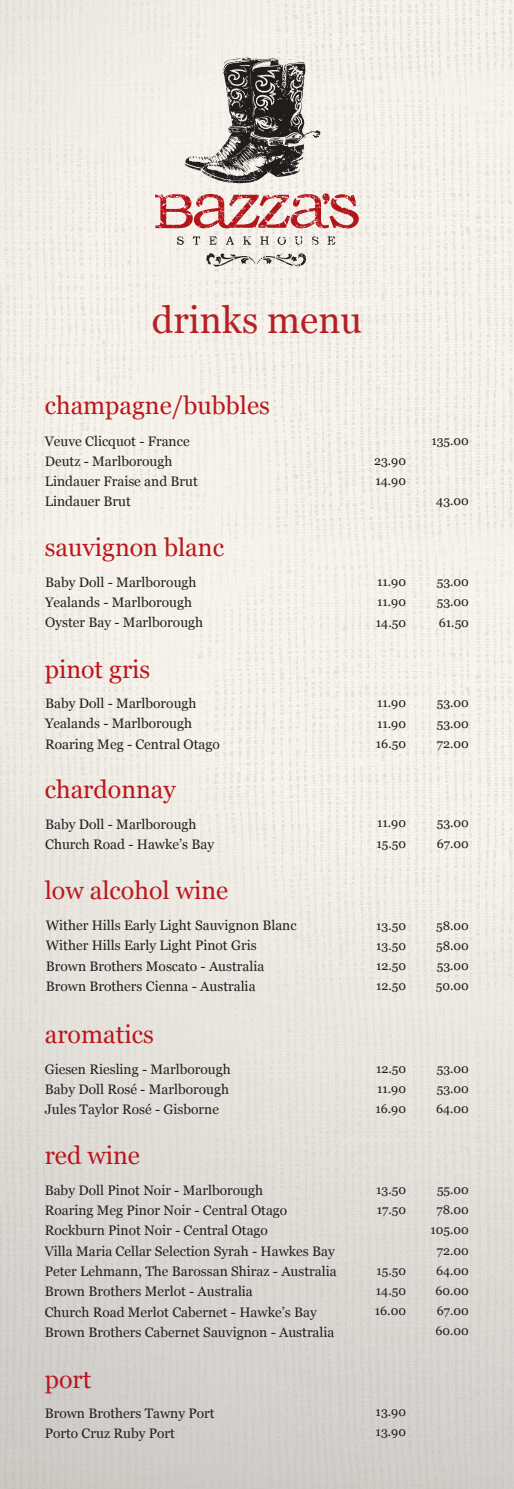
<style>
.page{position:relative;width:514px;height:1489px;background:#fff}
.page>*{position:absolute;margin:0;border:0;box-sizing:border-box;transform-origin:0 0}
.t1{font:37.5px "Georgia";color:#b52025}
.t2{font:25px "Georgia";color:#bb181d}
.t3{font:13.75px "Georgia";color:#231f20}
.t4{font:12.5px "Georgia";color:#231f20}
</style>
<div class="page">
<img style="left:0;top:0;width:514px;height:1488px">
<svg style="left:206px;top:253px;width:100px;height:13px"></svg>
<svg style="left:177px;top:236px;width:158px;height:9px"></svg>
<svg style="left:184px;top:57px;width:136px;height:126px;background:#9e9a96"></svg>
<svg style="left:155px;top:193px;width:204px;height:35px;background:#db9c9a"></svg>
<p class="t1" style="left:152px;top:292px;width:212px">drinks menu</p>
<p class="t2" style="left:45px;top:387px;width:227px">champagne/bubbles</p>
<p class="t3" style="left:45px;top:430px;width:146px">Veuve Clicquot - France</p>
<p class="t3" style="left:45px;top:451px;width:129px">Deutz - Marlborough</p>
<p class="t3" style="left:45px;top:471px;width:155px">Lindauer Fraise and Brut</p>
<p class="t3" style="left:45px;top:491px;width:88px">Lindauer Brut</p>
<p class="t2" style="left:45px;top:529px;width:181px">sauvignon blanc</p>
<p class="t3" style="left:45px;top:572px;width:153px">Baby Doll - Marlborough</p>
<p class="t3" style="left:45px;top:592px;width:148px">Yealands - Marlborough</p>
<p class="t3" style="left:45px;top:612px;width:160px">Oyster Bay - Marlborough</p>
<p class="t2" style="left:45px;top:650px;width:107px">pinot gris</p>
<p class="t3" style="left:45px;top:693px;width:153px">Baby Doll - Marlborough</p>
<p class="t3" style="left:45px;top:713px;width:148px">Yealands - Marlborough</p>
<p class="t3" style="left:45px;top:733px;width:176px">Roaring Meg - Central Otago</p>
<p class="t2" style="left:45px;top:771px;width:133px">chardonnay</p>
<p class="t3" style="left:45px;top:814px;width:153px">Baby Doll - Marlborough</p>
<p class="t3" style="left:45px;top:834px;width:170px">Church Road - Hawke’s Bay</p>
<p class="t2" style="left:45px;top:872px;width:185px">low alcohol wine</p>
<p class="t3" style="left:46px;top:915px;width:252px">Wither Hills Early Light Sauvignon Blanc</p>
<p class="t3" style="left:46px;top:935px;width:212px">Wither Hills Early Light Pinot Gris</p>
<p class="t3" style="left:46px;top:955px;width:220px">Brown Brothers Moscato - Australia</p>
<p class="t3" style="left:46px;top:976px;width:211px">Brown Brothers Cienna - Australia</p>
<p class="t2" style="left:45px;top:1016px;width:111px">aromatics</p>
<p class="t3" style="left:45px;top:1058px;width:188px">Giesen Riesling - Marlborough</p>
<p class="t3" style="left:45px;top:1079px;width:186px">Baby Doll Rosé - Marlborough</p>
<p class="t3" style="left:45px;top:1099px;width:176px">Jules Taylor Rosé - Gisborne</p>
<p class="t2" style="left:45px;top:1136px;width:97px">red wine</p>
<p class="t3" style="left:45px;top:1180px;width:220px">Baby Doll Pinot Noir - Marlborough</p>
<p class="t3" style="left:45px;top:1200px;width:244px">Roaring Meg Pinor Noir - Central Otago</p>
<p class="t3" style="left:45px;top:1220px;width:225px">Rockburn Pinot Noir - Central Otago</p>
<p class="t3" style="left:45px;top:1240px;width:291px">Villa Maria Cellar Selection Syrah - Hawkes Bay</p>
<p class="t3" style="left:45px;top:1261px;width:293px">Peter Lehmann, The Barossan Shiraz - Australia</p>
<p class="t3" style="left:45px;top:1281px;width:210px">Brown Brothers Merlot - Australia</p>
<p class="t3" style="left:45px;top:1301px;width:273px">Church Road Merlot Cabernet - Hawke’s Bay</p>
<p class="t3" style="left:45px;top:1321px;width:291px">Brown Brothers Cabernet Sauvignon - Australia</p>
<p class="t2" style="left:45px;top:1360px;width:48px">port</p>
<p class="t3" style="left:45px;top:1402px;width:171px">Brown Brothers Tawny Port</p>
<p class="t3" style="left:45px;top:1423px;width:132px">Porto Cruz Ruby Port</p>
<p class="t4" style="left:374px;top:451px;width:34px">23.90</p>
<p class="t4" style="left:375px;top:472px;width:32px">14.90</p>
<p class="t4" style="left:377px;top:572px;width:30px">11.90</p>
<p class="t4" style="left:377px;top:593px;width:30px">11.90</p>
<p class="t4" style="left:376px;top:613px;width:32px">14.50</p>
<p class="t4" style="left:377px;top:694px;width:30px">11.90</p>
<p class="t4" style="left:377px;top:714px;width:30px">11.90</p>
<p class="t4" style="left:376px;top:734px;width:32px">16.50</p>
<p class="t4" style="left:377px;top:813px;width:30px">11.90</p>
<p class="t4" style="left:376px;top:834px;width:31px">15.50</p>
<p class="t4" style="left:376px;top:916px;width:31px">13.50</p>
<p class="t4" style="left:376px;top:936px;width:31px">13.50</p>
<p class="t4" style="left:376px;top:956px;width:32px">12.50</p>
<p class="t4" style="left:376px;top:976px;width:32px">12.50</p>
<p class="t4" style="left:376px;top:1059px;width:32px">12.50</p>
<p class="t4" style="left:377px;top:1079px;width:30px">11.90</p>
<p class="t4" style="left:375px;top:1099px;width:32px">16.90</p>
<p class="t4" style="left:376px;top:1180px;width:31px">13.50</p>
<p class="t4" style="left:377px;top:1200px;width:31px">17.50</p>
<p class="t4" style="left:376px;top:1261px;width:31px">15.50</p>
<p class="t4" style="left:376px;top:1281px;width:32px">14.50</p>
<p class="t4" style="left:375px;top:1301px;width:33px">16.00</p>
<p class="t4" style="left:375px;top:1402px;width:32px">13.90</p>
<p class="t4" style="left:375px;top:1422px;width:32px">13.90</p>
<p class="t4" style="left:431px;top:431px;width:39px">135.00</p>
<p class="t4" style="left:436px;top:492px;width:34px">43.00</p>
<p class="t4" style="left:437px;top:572px;width:34px">53.00</p>
<p class="t4" style="left:437px;top:593px;width:34px">53.00</p>
<p class="t4" style="left:439px;top:613px;width:32px">61.50</p>
<p class="t4" style="left:437px;top:694px;width:34px">53.00</p>
<p class="t4" style="left:437px;top:714px;width:34px">53.00</p>
<p class="t4" style="left:437px;top:734px;width:33px">72.00</p>
<p class="t4" style="left:437px;top:813px;width:34px">53.00</p>
<p class="t4" style="left:437px;top:834px;width:34px">67.00</p>
<p class="t4" style="left:436px;top:916px;width:34px">58.00</p>
<p class="t4" style="left:436px;top:936px;width:34px">58.00</p>
<p class="t4" style="left:437px;top:956px;width:34px">53.00</p>
<p class="t4" style="left:436px;top:976px;width:35px">50.00</p>
<p class="t4" style="left:437px;top:1059px;width:34px">53.00</p>
<p class="t4" style="left:437px;top:1079px;width:34px">53.00</p>
<p class="t4" style="left:436px;top:1099px;width:34px">64.00</p>
<p class="t4" style="left:437px;top:1180px;width:33px">55.00</p>
<p class="t4" style="left:436px;top:1200px;width:34px">78.00</p>
<p class="t4" style="left:430px;top:1220px;width:40px">105.00</p>
<p class="t4" style="left:437px;top:1240px;width:33px">72.00</p>
<p class="t4" style="left:436px;top:1261px;width:34px">64.00</p>
<p class="t4" style="left:435px;top:1281px;width:35px">60.00</p>
<p class="t4" style="left:437px;top:1301px;width:34px">67.00</p>
<p class="t4" style="left:435px;top:1321px;width:35px">60.00</p>
</div>
